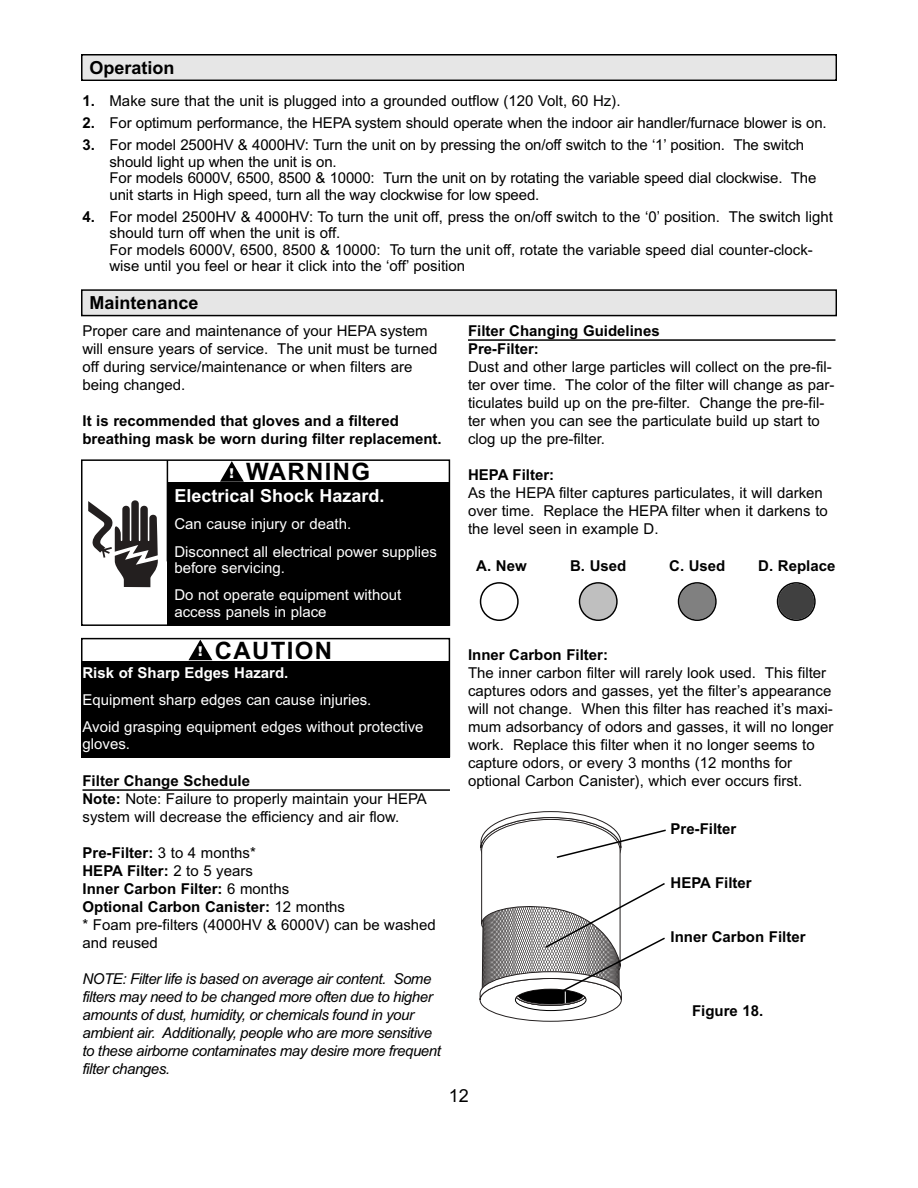
<style>
.page{position:relative;width:918px;height:1188px;background:#fff}
.page>*{position:absolute;margin:0;border:0;box-sizing:border-box;transform-origin:0 0}
.t1{font:700 24px "Arial";letter-spacing:.055em;color:#000}
.t2{font:700 18px "Arial";color:#fff}
.t3{font:700 18px "Arial";color:#000}
.t4{font:18px "Arial";color:#000}
.t5{font:15px/18px "Arial";color:#000}
.t6{font:italic 15px/18px "Arial";letter-spacing:-.03em;color:#000}
.t7{font:700 15px/18px "Arial";color:#000}
.t8{font:15px/27.3px "Arial";color:#fff}
.t9{font:700 15px "Arial";color:#fff}
.s1{font-weight:700}
.s2{font-family:"Helvetica";font-weight:900;font-size:13.5px;color:#fff}
</style>
<div class="page">
<div style="left:82px;top:56px;width:754px;height:24px;background:#e6e6e6"></div>
<div style="left:81px;top:54px;width:756px;height:27px;border:2px solid #000"></div>
<div style="left:82px;top:291px;width:754px;height:24px;background:#e6e6e6"></div>
<div style="left:81px;top:289px;width:756px;height:27px;border:2px solid #000"></div>
<hr style="left:82px;top:789px;width:368px;height:2px;background:#000">
<hr style="left:468px;top:339px;width:368px;height:2px;background:#000">
<svg style="left:81px;top:581px;width:735px;height:177px"></svg>
<div style="left:81px;top:661px;width:368px;height:96px;background:#000"></div>
<svg style="left:189px;top:640px;width:23px;height:20px"></svg>
<div style="left:81px;top:459px;width:369px;height:167px;border:2px solid #000"></div>
<svg style="left:88px;top:500px;width:72px;height:87px"></svg>
<hr style="left:167px;top:460px;width:1px;height:101px;background:#000">
<div style="left:168px;top:483px;width:281px;height:143px;background:#000"></div>
<svg style="left:220px;top:461px;width:24px;height:21px"></svg>
<svg style="left:480px;top:811px;width:186px;height:211px"></svg>
<div style="left:628px;top:1004px;width:200px;height:19px;background:#fff"></div>
<p class="t3" style="left:90px;top:61px;width:87px">Operation</p>
<p class="t5" style="left:82px;top:94px;width:540px"><span class="s1">1.</span> Make sure that the unit is plugged into a grounded outflow (120 Volt, 60 Hz).</p>
<p class="t5" style="left:82px;top:115px;width:746px"><span class="s1">2.</span> For optimum performance, the HEPA system should operate when the indoor air handler/furnace blower is on.</p>
<p class="t5" style="left:110px;top:138px;width:708px;line-height:16.5px;text-indent:-27px"><span class="s1">3.</span> For model 2500HV &amp; 4000HV: Turn the unit on by pressing the on/off switch to the ‘1’ position. The switch should light up when the unit is on.<br>For models 6000V, 6500, 8500 &amp; 10000: Turn the unit on by rotating the variable speed dial clockwise. The unit starts in High speed, turn all the way clockwise for low speed.</p>
<p class="t5" style="left:110px;top:209px;width:725px;line-height:16.5px;text-indent:-27px"><span class="s1">4.</span> For model 2500HV &amp; 4000HV: To turn the unit off, press the on/off switch to the ‘0’ position. The switch light should turn off when the unit is off.<br>For models 6000V, 6500, 8500 &amp; 10000: To turn the unit off, rotate the variable speed dial counter-clock&shy;wise until you feel or hear it click into the ‘off’ position</p>
<p class="t3" style="left:90px;top:296px;width:111px">Maintenance</p>
<p class="t5" style="left:82px;top:323px;width:356px">Proper care and maintenance of your HEPA system will ensure years of service. The unit must be turned off during service/maintenance or when filters are being changed.</p>
<p class="t7" style="left:82px;top:413px;width:361px">It is recommended that gloves and a filtered breathing mask be worn during filter replacement.</p>
<h1 class="t1" style="left:230px;top:463px;width:142px"><span class="s2">!</span> WARNING</h1>
<p class="t2" style="left:174px;top:489px;width:212px">Electrical Shock Hazard.</p>
<p class="t8" style="left:174px;top:512px;width:264px">Can cause injury or death.<br>Disconnect all electrical power supplies</p>
<p class="t8" style="left:174px;top:556px;width:228px">before servicing.<br>Do not operate equipment without</p>
<p class="t8" style="left:174px;top:599px;width:154px">access panels in place</p>
<h1 class="t1" style="left:198px;top:642px;width:136px"><span class="s2">!</span> CAUTION</h1>
<p class="t9" style="left:82px;top:667px;width:207px">Risk of Sharp Edges Hazard.</p>
<p class="t8" style="left:82px;top:687px;width:343px">Equipment sharp edges can cause injuries.<br>Avoid grasping equipment edges without protective</p>
<p class="t8" style="left:82px;top:731px;width:49px">gloves.</p>
<p class="t5" style="left:82px;top:773px;width:346px"><span class="s1">Filter Change Schedule<br>Note:</span> Note: Failure to properly maintain your HEPA system will decrease the efficiency and air flow.</p>
<p class="t5" style="left:82px;top:845px;width:355px"><span class="s1">Pre-Filter:</span> 3 to 4 months*<br><span class="s1">HEPA Filter:</span> 2 to 5 years<br><span class="s1">Inner Carbon Filter:</span> 6 months<br><span class="s1">Optional Carbon Canister:</span> 12 months<br>* Foam pre-filters (4000HV &amp; 6000V) can be washed and reused</p>
<p class="t6" style="left:82px;top:971px;width:360px">NOTE: Filter life is based on average air content. Some filters may need to be changed more often due to higher amounts of dust, humidity, or chemicals found in your ambient air. Additionally, people who are more sensitive to these airborne contaminates may desire more frequent filter changes.</p>
<p class="t7" style="left:468px;top:323px;width:193px">Filter Changing Guidelines<br>Pre-Filter:</p>
<p class="t5" style="left:468px;top:359px;width:368px">Dust and other large particles will collect on the pre-fil&shy;ter over time. The color of the filter will change as par&shy;ticulates build up on the pre-filter. Change the pre-fil&shy;ter when you can see the particulate build up start to clog up the pre-filter.</p>
<p class="t7" style="left:468px;top:467px;width:88px">HEPA Filter:</p>
<p class="t5" style="left:468px;top:485px;width:361px">As the HEPA filter captures particulates, it will darken over time. Replace the HEPA filter when it darkens to the level seen in example D.</p>
<p class="t7" style="left:476px;top:558px;width:52px">A. New</p>
<p class="t7" style="left:570px;top:558px;width:58px">B. Used</p>
<p class="t7" style="left:669px;top:558px;width:58px">C. Used</p>
<p class="t7" style="left:758px;top:558px;width:79px">D. Replace</p>
<p class="t7" style="left:468px;top:647px;width:142px">Inner Carbon Filter:</p>
<p class="t5" style="left:468px;top:665px;width:367px">The inner carbon filter will rarely look used. This filter captures odors and gasses, yet the filter’s appearance will not change. When this filter has reached it’s maxi&shy;mum adsorbancy of odors and gasses, it will no longer work. Replace this filter when it no longer seems to capture odors, or every 3 months (12 months for optional Carbon Canister), which ever occurs first.</p>
<p class="t7" style="left:671px;top:821px;width:67px">Pre-Filter</p>
<p class="t7" style="left:671px;top:875px;width:83px">HEPA Filter</p>
<p class="t7" style="left:671px;top:929px;width:137px">Inner Carbon Filter</p>
<p class="t4" style="left:449px;top:1089px;width:22px">12</p>
<p class="t7" style="left:692px;top:1003px;width:73px">Figure 18.</p>
</div>
